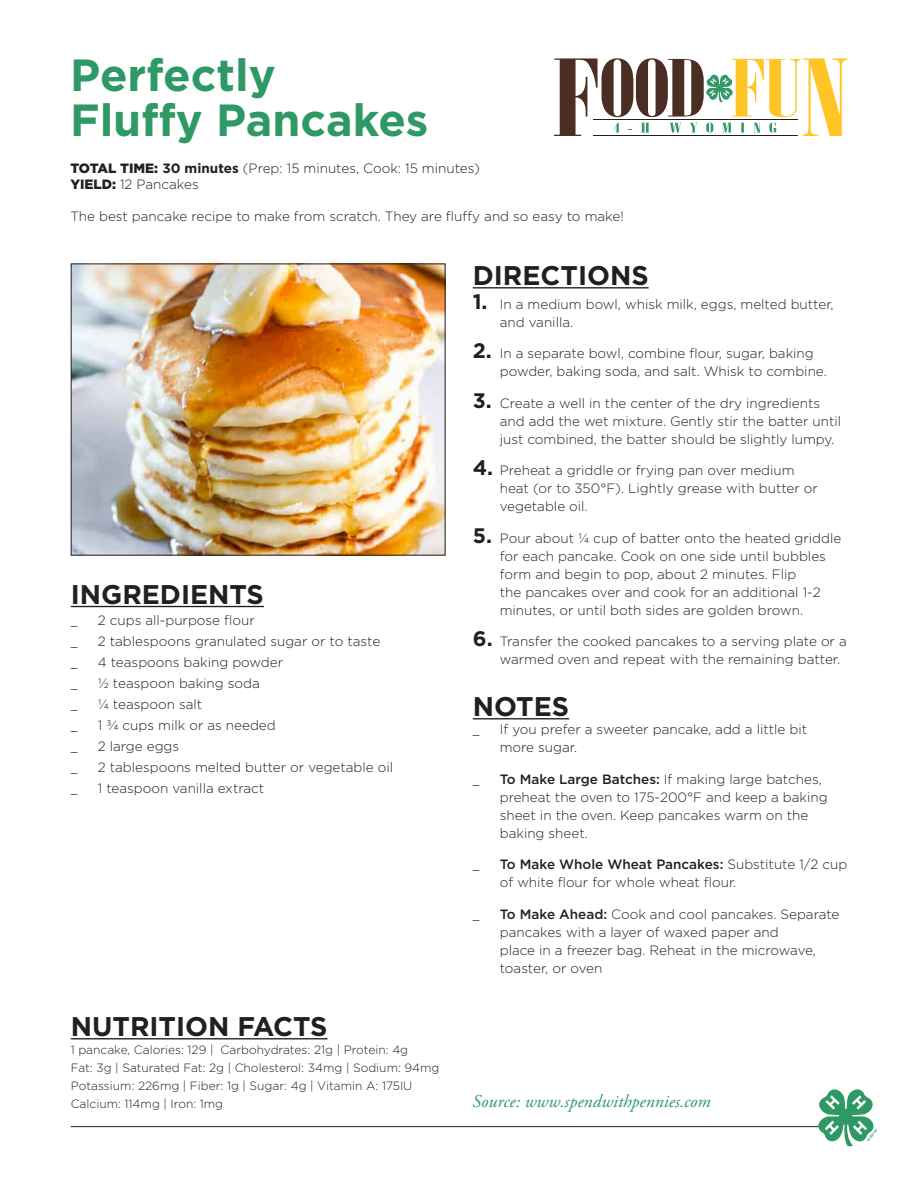
<style>
.page{position:relative;width:918px;height:1188px;background:#fff}
.page>*{position:absolute;margin:0;border:0;box-sizing:border-box;transform-origin:0 0}
.t1{font:700 45px/45px "Gotham";color:#2f9966}
.t2{font:700 27px "Gotham";color:#231f20}
.Body{font:italic 18px "Adobe Garamond Pro";color:#2f9966}
.t3{font:300 13.5px/18px "Gotham";color:#231f20}
.t4{font:13.5px "Adobe Garamond Pro";color:#231f20}
.t5{font:300 12px "Gotham";color:#231f20}
.s1{font-weight:900}
.s2{font-weight:700}
.s3{font-weight:700;font-size:21px}
.s4{font-weight:500}
</style>
<div class="page">
<hr style="left:71px;top:1126px;width:752px;height:1px;background:#231f20">
<svg style="left:818px;top:1089px;width:59px;height:57px"></svg>
<hr style="left:71px;top:606px;width:193px;height:1px;background:#231f20">
<hr style="left:473px;top:287px;width:176px;height:1px;background:#231f20">
<svg style="left:554px;top:58px;width:294px;height:78px"></svg>
<img style="left:73px;top:266px;width:371px;height:288px">
<hr style="left:473px;top:718px;width:96px;height:1px;background:#231f20">
<hr style="left:71px;top:1038px;width:257px;height:1px;background:#231f20">
<p class="t1" style="left:70px;top:52px;width:360px">Perfectly<br>Fluffy Pancakes</p>
<p class="t3" style="left:70px;top:159px;width:411px"><span class="s1">TOTAL TIME:</span> <span class="s2">30 minutes</span> (Prep: 15 minutes, Cook: 15 minutes)</p>
<p class="t3" style="left:70px;top:175px;width:130px"><span class="s1">YIELD:</span> 12 Pancakes</p>
<p class="t3" style="left:70px;top:207px;width:555px">The best pancake recipe to make from scratch. They are fluffy and so easy to make!</p>
<p class="t2" style="left:71px;top:576px;width:195px">INGREDIENTS</p>
<p class="t4" style="left:71px;top:612px;width:8px">_</p>
<p class="t3" style="left:98px;top:611px;width:158px">2 cups all-purpose flour</p>
<p class="t4" style="left:71px;top:633px;width:8px">_</p>
<p class="t3" style="left:98px;top:632px;width:284px">2 tablespoons granulated sugar or to taste</p>
<p class="t4" style="left:71px;top:654px;width:8px">_</p>
<p class="t3" style="left:98px;top:653px;width:187px">4 teaspoons baking powder</p>
<p class="t4" style="left:71px;top:675px;width:8px">_</p>
<p class="t3" style="left:98px;top:674px;width:164px">½ teaspoon baking soda</p>
<p class="t4" style="left:71px;top:696px;width:8px">_</p>
<p class="t3" style="left:98px;top:695px;width:106px">¼ teaspoon salt</p>
<p class="t4" style="left:71px;top:717px;width:8px">_</p>
<p class="t3" style="left:98px;top:716px;width:179px">1 ¾ cups milk or as needed</p>
<p class="t4" style="left:71px;top:738px;width:8px">_</p>
<p class="t3" style="left:98px;top:737px;width:83px">2 large eggs</p>
<p class="t4" style="left:71px;top:759px;width:8px">_</p>
<p class="t3" style="left:98px;top:758px;width:297px">2 tablespoons melted butter or vegetable oil</p>
<p class="t4" style="left:71px;top:780px;width:8px">_</p>
<p class="t3" style="left:98px;top:779px;width:168px">1 teaspoon vanilla extract</p>
<p class="t2" style="left:71px;top:1009px;width:258px">NUTRITION FACTS</p>
<p class="t5" style="left:71px;top:1042px;width:339px">1 pancake, Calories: 129 | Carbohydrates: 21g | Protein: 4g</p>
<p class="t5" style="left:71px;top:1060px;width:370px">Fat: 3g | Saturated Fat: 2g | Cholesterol: 34mg | Sodium: 94mg</p>
<p class="t5" style="left:71px;top:1078px;width:343px">Potassium: 226mg | Fiber: 1g | Sugar: 4g | Vitamin A: 175IU</p>
<p class="t5" style="left:71px;top:1096px;width:154px">Calcium: 114mg | Iron: 1mg</p>
<p class="t2" style="left:473px;top:258px;width:177px">DIRECTIONS</p>
<p class="t3" style="left:500px;top:294px;width:335px;text-indent:-27px"><span class="s3">1.</span> In a medium bowl, whisk milk, eggs, melted butter, and vanilla.</p>
<p class="t3" style="left:500px;top:344px;width:329px;text-indent:-27px"><span class="s3">2.</span> In a separate bowl, combine flour, sugar, baking powder, baking soda, and salt. Whisk to combine.</p>
<p class="t3" style="left:500px;top:393px;width:343px;text-indent:-27px"><span class="s3">3.</span> Create a well in the center of the dry ingredients and add the wet mixture. Gently stir the batter until just combined, the batter should be slightly lumpy.</p>
<p class="t3" style="left:500px;top:461px;width:320px;text-indent:-27px"><span class="s3">4.</span> Preheat a griddle or frying pan over medium heat (or to 350°F). Lightly grease with butter or vegetable oil.</p>
<p class="t3" style="left:500px;top:528px;width:343px;text-indent:-27px"><span class="s3">5.</span> Pour about ¼ cup of batter onto the heated griddle for each pancake. Cook on one side until bubbles form and begin to pop, about 2 minutes. Flip<br>the pancakes over and cook for an additional 1-2 minutes, or until both sides are golden brown.</p>
<p class="t3" style="left:500px;top:632px;width:349px;text-indent:-27px"><span class="s3">6.</span> Transfer the cooked pancakes to a serving plate or a warmed oven and repeat with the remaining batter.</p>
<p class="t2" style="left:473px;top:689px;width:98px">NOTES</p>
<p class="t4" style="left:473px;top:722px;width:8px">_</p>
<p class="t3" style="left:500px;top:720px;width:309px">If you prefer a sweeter pancake, add a little bit more sugar.</p>
<p class="t4" style="left:473px;top:771px;width:8px">_</p>
<p class="t3" style="left:500px;top:769px;width:329px"><span class="s4">To Make Large Batches:</span> If making large batches, preheat the oven to 175-200°F and keep a baking sheet in the oven. Keep pancakes warm on the baking sheet.</p>
<p class="t4" style="left:473px;top:857px;width:8px">_</p>
<p class="t3" style="left:500px;top:855px;width:349px"><span class="s4">To Make Whole Wheat Pancakes:</span> Substitute 1/2 cup of white flour for whole wheat flour.</p>
<p class="t4" style="left:473px;top:906px;width:8px">_</p>
<p class="t3" style="left:500px;top:904px;width:341px"><span class="s4">To Make Ahead:</span> Cook and cool pancakes. Separate pancakes with a layer of waxed paper and<br>place in a freezer bag. Reheat in the microwave, toaster, or oven</p>
<p class="Body" style="left:472px;top:1090px;width:240px">Source: www.spendwithpennies.com</p>
</div>
